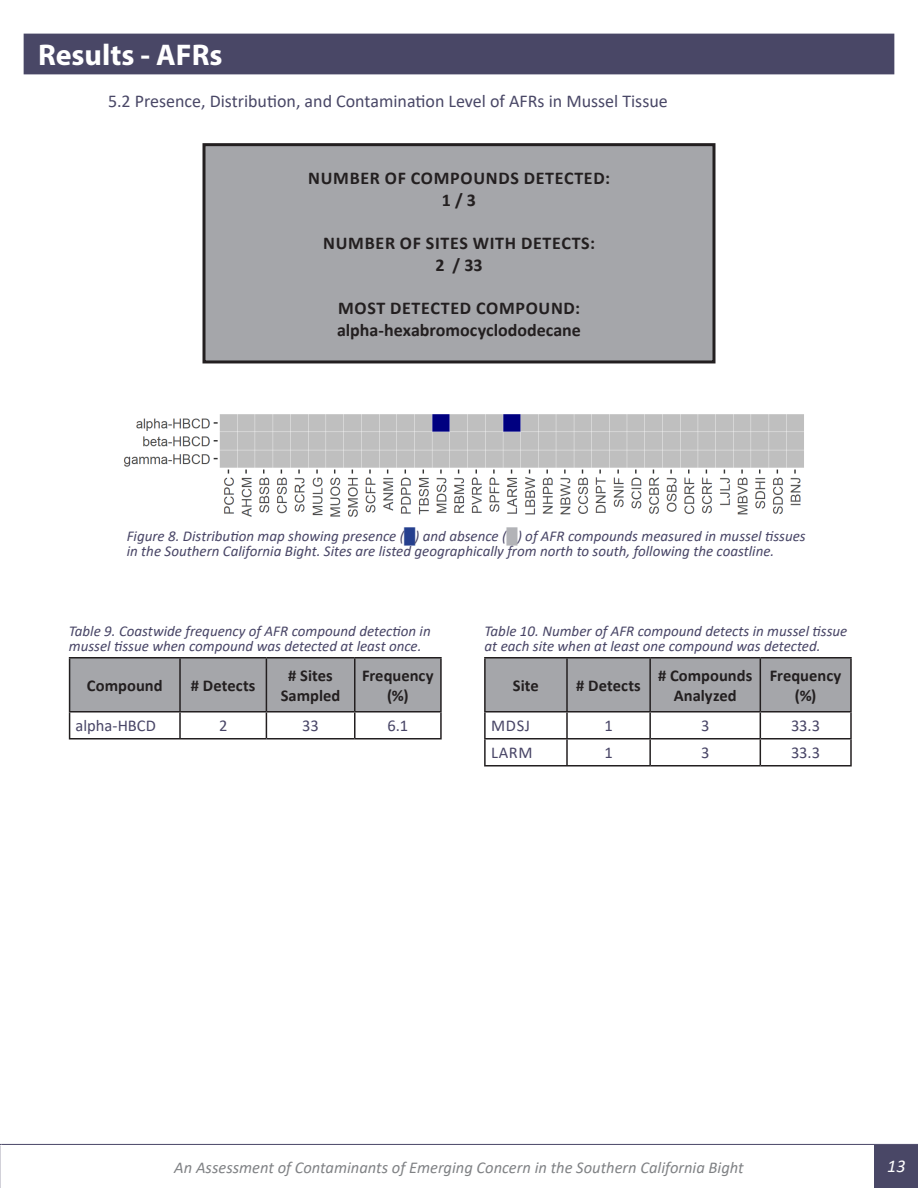
<style>
.page{position:relative;width:918px;height:1188px;background:#fff}
.page>*{position:absolute;margin:0;border:0;box-sizing:border-box;transform-origin:0 0}
.t1{font:700 30px "Myriad Pro";color:#fff}
.Summary_Box{font:700 18px "Calibri";letter-spacing:.04em;color:#231f20}
.Subheading_1{font:18px "Calibri";color:#494766}
.Summary_Box-2{font:700 18px "Calibri";color:#231f20}
.t2{font:italic 18px "Calibri";color:#fff}
.t3{font:700 16.5px/19.8px "Calibri";letter-spacing:.005em;color:#231f20;text-align:center}
.t4{font:italic 16.5px "Calibri";color:#808285}
.t5{font:16.5px "Calibri";color:#484566}
.Table_Caption{font:italic 15px/15px "Calibri";color:#484566}
.Figure_Caption{font:italic 15px/15px "Calibri";color:#484566}
.s1{font-family:"Arial";color:#253f8e}
.s2{font-family:"Arial";color:#b2b3b7}
</style>
<div class="page">
<div style="left:875px;top:1145px;width:43px;height:43px;background:#494766"></div>
<hr style="left:2px;top:1144px;width:916px;height:1px;background:#484566">
<div style="left:24px;top:34px;width:870px;height:40px;background:#494766"></div>
<img style="left:123px;top:414px;width:681px;height:103px">
<hr style="left:69px;top:657px;width:111px;height:2px;background:#231f20">
<hr style="left:180px;top:657px;width:86px;height:2px;background:#231f20">
<hr style="left:266px;top:657px;width:89px;height:2px;background:#231f20">
<hr style="left:355px;top:657px;width:87px;height:2px;background:#231f20">
<hr style="left:440px;top:659px;width:2px;height:52px;background:#231f20">
<svg style="left:69px;top:658px;width:372px;height:80px"></svg>
<hr style="left:355px;top:711px;width:87px;height:2px;background:#231f20">
<hr style="left:354px;top:713px;width:2px;height:25px;background:#231f20">
<hr style="left:440px;top:713px;width:2px;height:25px;background:#231f20">
<hr style="left:69px;top:738px;width:111px;height:2px;background:#231f20">
<hr style="left:180px;top:738px;width:86px;height:2px;background:#231f20">
<hr style="left:266px;top:738px;width:89px;height:2px;background:#231f20">
<hr style="left:355px;top:738px;width:87px;height:2px;background:#231f20">
<hr style="left:484px;top:657px;width:83px;height:2px;background:#231f20">
<hr style="left:484px;top:659px;width:2px;height:52px;background:#231f20">
<hr style="left:567px;top:657px;width:83px;height:2px;background:#231f20">
<hr style="left:650px;top:657px;width:110px;height:2px;background:#231f20">
<hr style="left:760px;top:657px;width:92px;height:2px;background:#231f20">
<hr style="left:484px;top:711px;width:83px;height:2px;background:#231f20">
<hr style="left:484px;top:713px;width:2px;height:25px;background:#231f20">
<hr style="left:760px;top:711px;width:92px;height:2px;background:#231f20">
<hr style="left:484px;top:738px;width:83px;height:2px;background:#231f20">
<hr style="left:484px;top:740px;width:2px;height:25px;background:#231f20">
<hr style="left:760px;top:738px;width:92px;height:2px;background:#231f20">
<hr style="left:484px;top:765px;width:83px;height:2px;background:#231f20">
<hr style="left:567px;top:765px;width:83px;height:2px;background:#231f20">
<hr style="left:650px;top:765px;width:110px;height:2px;background:#231f20">
<hr style="left:760px;top:765px;width:92px;height:2px;background:#231f20">
<hr style="left:850px;top:659px;width:2px;height:52px;background:#231f20">
<hr style="left:850px;top:713px;width:2px;height:25px;background:#231f20">
<svg style="left:485px;top:658px;width:366px;height:107px"></svg>
<hr style="left:850px;top:740px;width:2px;height:25px;background:#231f20">
<div style="left:204px;top:145px;width:510px;height:217px;background:#a5a6aa"></div>
<div style="left:202px;top:143px;width:514px;height:220px;border:3px solid #231f20"></div>
<h1 class="t1" style="left:38px;top:36px;width:186px">Results - AFRs</h1>
<p class="Subheading_1" style="left:108px;top:89px;width:561px">5.2 Presence, Distribution, and Contamination Level of AFRs in Mussel Tissue</p>
<p class="Summary_Box" style="left:308px;top:166px;width:303px">NUMBER OF COMPOUNDS DETECTED:</p>
<p class="Summary_Box" style="left:442px;top:187px;width:36px">1 / 3</p>
<p class="Summary_Box" style="left:323px;top:231px;width:273px">NUMBER OF SITES WITH DETECTS:</p>
<p class="Summary_Box" style="left:435px;top:252px;width:49px">2 / 33</p>
<p class="Summary_Box" style="left:338px;top:295px;width:244px">MOST DETECTED COMPOUND:</p>
<p class="Summary_Box-2" style="left:337px;top:317px;width:245px">alpha-hexabromocyclododecane</p>
<p class="Figure_Caption" style="left:127px;top:528px;width:680px">Figure 8. Distribution map showing presence (<span class="s1">█</span>) and absence (<span class="s2">█</span>) of AFR compounds measured in mussel tissues in the Southern California Bight. Sites are listed geographically from north to south, following the coastline.</p>
<p class="Table_Caption" style="left:69px;top:622px;width:363px">Table 9. Coastwide frequency of AFR compound detection in mussel tissue when compound was detected at least once.</p>
<p class="t3" style="left:87px;top:675px;width:77px">Compound</p>
<p class="t3" style="left:191px;top:675px;width:66px"># Detects</p>
<p class="t3" style="left:281px;top:665px;width:61px"># Sites<br>Sampled</p>
<p class="t3" style="left:362px;top:665px;width:73px">Frequency (%)</p>
<p class="t5" style="left:76px;top:715px;width:82px">alpha-HBCD</p>
<p class="t5" style="left:219px;top:715px;width:10px">2</p>
<p class="t5" style="left:302px;top:715px;width:18px">33</p>
<p class="t5" style="left:388px;top:715px;width:22px">6.1</p>
<p class="Table_Caption" style="left:485px;top:623px;width:364px">Table 10. Number of AFR compound detects in mussel tissue at each site when at least one compound was detected.</p>
<p class="t3" style="left:513px;top:675px;width:27px">Site</p>
<p class="t3" style="left:576px;top:675px;width:66px"># Detects</p>
<p class="t3" style="left:658px;top:665px;width:96px"># Compounds<br>Analyzed</p>
<p class="t3" style="left:770px;top:665px;width:73px">Frequency (%)</p>
<p class="t5" style="left:491px;top:715px;width:40px">MDSJ</p>
<p class="t5" style="left:604px;top:715px;width:10px">1</p>
<p class="t5" style="left:701px;top:715px;width:10px">3</p>
<p class="t5" style="left:791px;top:715px;width:31px">33.3</p>
<p class="t5" style="left:491px;top:742px;width:43px">LARM</p>
<p class="t5" style="left:604px;top:742px;width:10px">1</p>
<p class="t5" style="left:701px;top:742px;width:10px">3</p>
<p class="t5" style="left:791px;top:742px;width:31px">33.3</p>
<p class="t4" style="left:174px;top:1156px;width:571px">An Assessment of Contaminants of Emerging Concern in the Southern California Bight</p>
<p class="t2" style="left:887px;top:1154px;width:20px">13</p>
</div>
